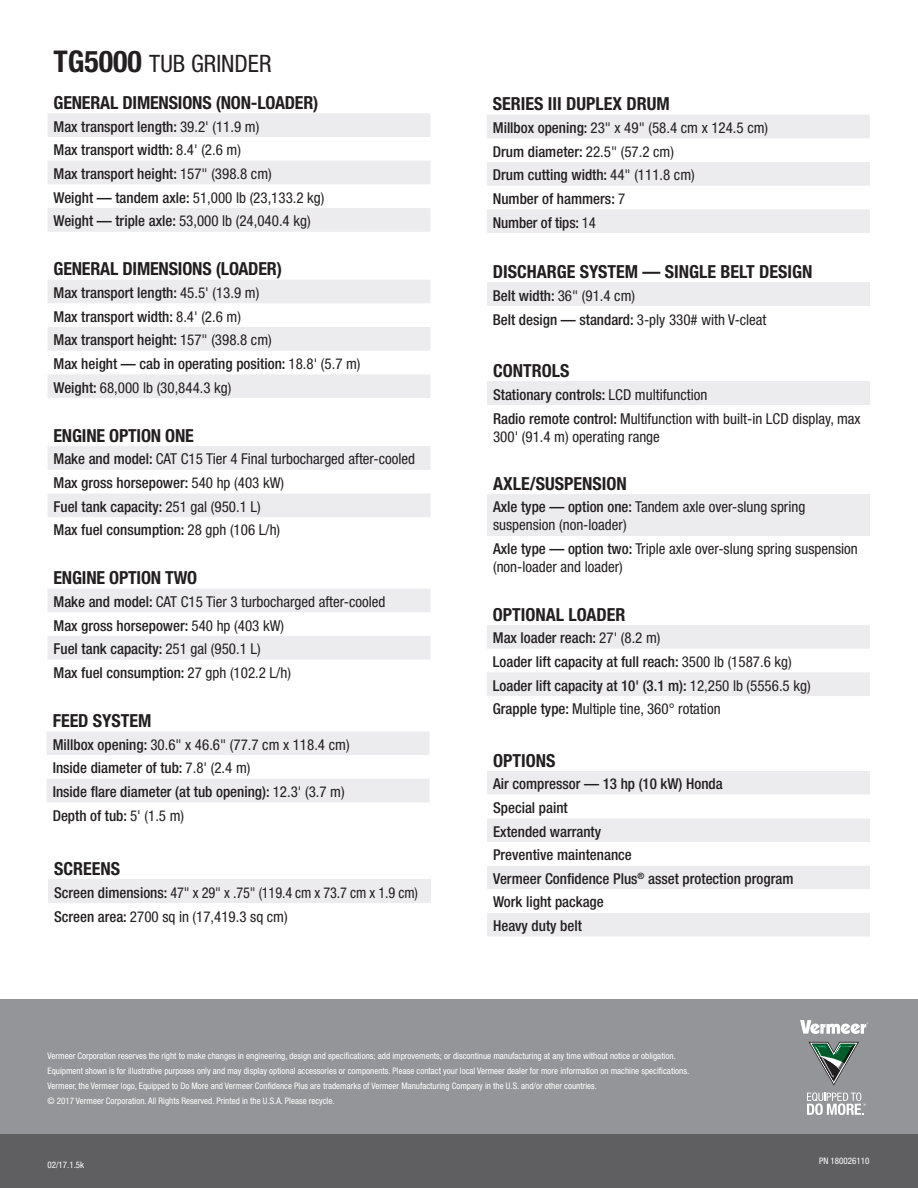
<style>
.page{position:relative;width:918px;height:1188px;background:#fff}
.page>*{position:absolute;margin:0;border:0;box-sizing:border-box;transform-origin:0 0}
.t1{font:condensed 24px "Helvetica Neue";color:#231f20}
.t2{font:700 condensed 18px "Helvetica Neue";color:#231f20}
.t3{font:500 condensed 15px "Helvetica Neue";color:#231f20}
.t4{font:condensed 15px/18px "Helvetica Neue";color:#231f20}
.t5{font:condensed 15px "Helvetica Neue";color:#231f20;scale:.95 1}
.t6{font:condensed 9px/15px "Helvetica Neue";color:#fff}
.s1{font-weight:700;font-size:30px}
.s2{font-weight:400}
.s3{font-weight:500}
</style>
<div class="page">
<svg style="left:48px;top:113px;width:382px;height:119px;fill:#ececee"></svg>
<svg style="left:48px;top:280px;width:382px;height:118px;fill:#ececee"></svg>
<svg style="left:48px;top:446px;width:382px;height:71px"></svg>
<svg style="left:48px;top:589px;width:382px;height:71px"></svg>
<div style="left:48px;top:880px;width:383px;height:23px;background:#ececee"></div>
<div style="left:487px;top:382px;width:383px;height:23px;background:#ececee"></div>
<div style="left:487px;top:494px;width:383px;height:42px;background:#ececee"></div>
<svg style="left:487px;top:115px;width:383px;height:118px;fill:#ececee"></svg>
<svg style="left:487px;top:625px;width:383px;height:71px"></svg>
<div style="left:487px;top:283px;width:383px;height:23px;background:#ececee"></div>
<svg style="left:47px;top:731px;width:383px;height:71px"></svg>
<svg style="left:487px;top:771px;width:383px;height:165px;fill:#ececee"></svg>
<svg style="left:487px;top:795px;width:383px;height:71px"></svg>
<div style="left:0;top:999px;width:918px;height:151px;background:#939598"></div>
<svg style="left:807px;top:1092px;width:59px;height:23px"></svg>
<svg style="left:800px;top:1020px;width:68px;height:14px"></svg>
<svg style="left:809px;top:1042px;width:50px;height:44px"></svg>
<div style="left:0;top:1134px;width:918px;height:54px;background:#5f5f62"></div>
<p class="t1" style="left:53px;top:50px;width:220px"><span class="s1">TG5000</span> TUB GRINDER</p>
<p class="t2" style="left:54px;top:92px;width:267px">GENERAL DIMENSIONS (NON-LOADER)</p>
<p class="t3" style="left:54px;top:117px;width:207px">Max transport length: <span class="s2">39.2' (11.9 m)</span></p>
<p class="t3" style="left:54px;top:141px;width:189px">Max transport width: <span class="s2">8.4' (2.6 m)</span></p>
<p class="t3" style="left:54px;top:165px;width:220px">Max transport height: <span class="s2">157" (398.8 cm)</span></p>
<p class="t4" style="left:54px;top:188px;width:273px"><span class="s3">Weight — tandem axle:</span> 51,000 lb (23,133.2 kg)</p>
<p class="t4" style="left:54px;top:212px;width:259px"><span class="s3">Weight — triple axle:</span> 53,000 lb (24,040.4 kg)</p>
<p class="t2" style="left:54px;top:258px;width:230px">GENERAL DIMENSIONS (LOADER)</p>
<p class="t3" style="left:54px;top:284px;width:207px">Max transport length: <span class="s2">45.5' (13.9 m)</span></p>
<p class="t3" style="left:54px;top:307px;width:189px">Max transport width: <span class="s2">8.4' (2.6 m)</span></p>
<p class="t3" style="left:54px;top:331px;width:220px">Max transport height: <span class="s2">157" (398.8 cm)</span></p>
<p class="t3" style="left:54px;top:355px;width:309px">Max height — cab in operating position: <span class="s2">18.8' (5.7 m)</span></p>
<p class="t4" style="left:54px;top:378px;width:180px"><span class="s3">Weight:</span> 68,000 lb (30,844.3 kg)</p>
<p class="t2" style="left:54px;top:425px;width:142px">ENGINE OPTION ONE</p>
<p class="t4" style="left:54px;top:450px;width:363px"><span class="s3">Make and model:</span> CAT C15 Tier 4 Final turbocharged after-cooled</p>
<p class="t3" style="left:54px;top:474px;width:232px">Max gross horsepower: <span class="s2">540 hp (403 kW)</span></p>
<p class="t3" style="left:54px;top:498px;width:209px">Fuel tank capacity: <span class="s2">251 gal (950.1 L)</span></p>
<p class="t3" style="left:54px;top:521px;width:228px">Max fuel consumption: <span class="s2">28 gph (106 L/h)</span></p>
<p class="t2" style="left:54px;top:567px;width:145px">ENGINE OPTION TWO</p>
<p class="t4" style="left:54px;top:592px;width:333px"><span class="s3">Make and model:</span> CAT C15 Tier 3 turbocharged after-cooled</p>
<p class="t3" style="left:54px;top:616px;width:232px">Max gross horsepower: <span class="s2">540 hp (403 kW)</span></p>
<p class="t3" style="left:54px;top:640px;width:209px">Fuel tank capacity: <span class="s2">251 gal (950.1 L)</span></p>
<p class="t3" style="left:54px;top:664px;width:239px">Max fuel consumption: <span class="s2">27 gph (102.2 L/h)</span></p>
<p class="t2" style="left:53px;top:710px;width:100px">FEED SYSTEM</p>
<p class="t4" style="left:53px;top:735px;width:298px"><span class="s3">Millbox opening:</span> 30.6" x 46.6" (77.7 cm x 118.4 cm)</p>
<p class="t3" style="left:53px;top:759px;width:199px">Inside diameter of tub: <span class="s2">7.8' (2.4 m)</span></p>
<p class="t3" style="left:53px;top:783px;width:294px">Inside flare diameter (at tub opening): <span class="s2">12.3' (3.7 m)</span></p>
<p class="t3" style="left:53px;top:807px;width:133px">Depth of tub: <span class="s2">5' (1.5 m)</span></p>
<p class="t2" style="left:54px;top:858px;width:68px">SCREENS</p>
<p class="t5" style="left:54px;top:884px;width:385px"><span class="s3">Screen dimensions:</span> 47" x 29" x .75" (119.4 cm x 73.7 cm x 1.9 cm)</p>
<p class="t4" style="left:54px;top:907px;width:235px"><span class="s3">Screen area:</span> 2700 sq in (17,419.3 sq cm)</p>
<p class="t2" style="left:493px;top:93px;width:179px">SERIES III DUPLEX DRUM</p>
<p class="t4" style="left:493px;top:118px;width:277px"><span class="s3">Millbox opening:</span> 23" x 49" (58.4 cm x 124.5 cm)</p>
<p class="t3" style="left:493px;top:142px;width:183px">Drum diameter: <span class="s2">22.5" (57.2 cm)</span></p>
<p class="t3" style="left:493px;top:166px;width:203px">Drum cutting width: <span class="s2">44" (111.8 cm)</span></p>
<p class="t3" style="left:493px;top:190px;width:134px">Number of hammers: <span class="s2">7</span></p>
<p class="t3" style="left:493px;top:213px;width:105px">Number of tips: <span class="s2">14</span></p>
<p class="t2" style="left:493px;top:261px;width:321px">DISCHARGE SYSTEM — SINGLE BELT DESIGN</p>
<p class="t4" style="left:493px;top:286px;width:144px"><span class="s3">Belt width:</span> 36" (91.4 cm)</p>
<p class="t3" style="left:493px;top:310px;width:275px">Belt design — standard: <span class="s2">3-ply 330# with V-cleat</span></p>
<p class="t2" style="left:493px;top:360px;width:78px">CONTROLS</p>
<p class="t3" style="left:493px;top:386px;width:216px">Stationary controls: <span class="s2">LCD multifunction</span></p>
<p class="t4" style="left:493px;top:409px;width:369px"><span class="s3">Radio remote control:</span> Multifunction with built-in LCD display, max<br>300' (91.4 m) operating range</p>
<p class="t2" style="left:493px;top:473px;width:135px">AXLE/SUSPENSION</p>
<p class="t4" style="left:493px;top:498px;width:314px"><span class="s3">Axle type — option one:</span> Tandem axle over-slung spring</p>
<p class="t4" style="left:493px;top:516px;width:135px">suspension (non-loader)</p>
<p class="t4" style="left:493px;top:540px;width:366px"><span class="s3">Axle type — option two:</span> Triple axle over-slung spring suspension (non-loader and loader)</p>
<p class="t2" style="left:493px;top:604px;width:134px">OPTIONAL LOADER</p>
<p class="t3" style="left:493px;top:629px;width:169px">Max loader reach: <span class="s2">27' (8.2 m)</span></p>
<p class="t3" style="left:493px;top:653px;width:300px">Loader lift capacity at full reach: <span class="s2">3500 lb (1587.6 kg)</span></p>
<p class="t3" style="left:493px;top:676px;width:319px">Loader lift capacity at 10' (3.1 m): <span class="s2">12,250 lb (5556.5 kg)</span></p>
<p class="t4" style="left:493px;top:700px;width:229px"><span class="s3">Grapple type:</span> Multiple tine, 360° rotation</p>
<p class="t2" style="left:493px;top:750px;width:64px">OPTIONS</p>
<p class="t3" style="left:493px;top:775px;width:231px">Air compressor — 13 hp (10 kW) Honda</p>
<p class="t3" style="left:493px;top:799px;width:76px">Special paint</p>
<p class="t3" style="left:493px;top:822px;width:110px">Extended warranty</p>
<p class="t3" style="left:493px;top:846px;width:140px">Preventive maintenance</p>
<p class="t3" style="left:493px;top:870px;width:302px">Vermeer Confidence Plus<sup>®</sup> asset protection program</p>
<p class="t3" style="left:493px;top:893px;width:112px">Work light package</p>
<p class="t3" style="left:493px;top:917px;width:90px">Heavy duty belt</p>
<p class="t6" style="left:48px;top:1049px;width:643px">Vermeer Corporation reserves the right to make changes in engineering, design and specifications; add improvements; or discontinue manufacturing at any time without notice or obligation.<br>Equipment shown is for illustrative purposes only and may display optional accessories or components. Please contact your local Vermeer dealer for more information on machine specifications.<br>Vermeer, the Vermeer logo, Equipped to Do More and Vermeer Confidence Plus are trademarks of Vermeer Manufacturing Company in the U.S. and/or other countries.</p>
<p class="t6" style="left:48px;top:1094px;width:288px">© 2017 Vermeer Corporation. All Rights Reserved. Printed in the U.S.A. Please recycle.</p>
<p class="t6" style="left:48px;top:1157px;width:38px">02/17.1.5k</p>
<p class="t6" style="left:819px;top:1154px;width:52px">PN 180026110</p>
</div>
